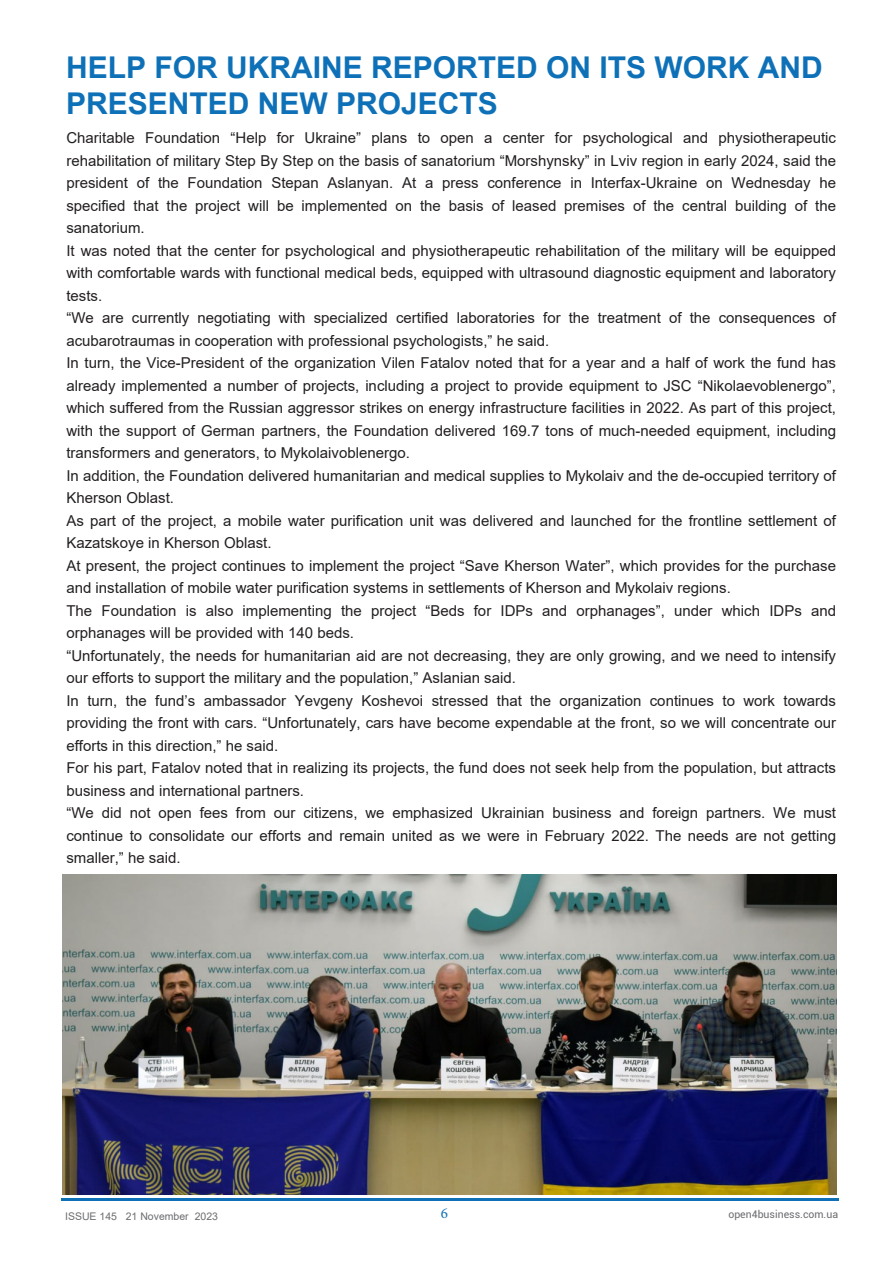
<style>
.page{position:relative;width:893px;height:1263px;background:#fff}
.page>*{position:absolute;margin:0;border:0;box-sizing:border-box;transform-origin:0 0}
.t1{font:700 30px/36px "Arial";color:#0e71b8}
.t2{font:15px/22.5px "Arial";color:#231f20}
.t3{font:15px "Minion Pro";color:#0e71b8}
.t4{font:10.5px "Arial";color:#6c6d70}
.t5{font:10.5px "Roboto";color:#6c6d70}
</style>
<div class="page">
<hr style="left:61px;top:1198px;width:778px;height:3px;background:#0e71b8">
<img style="left:63px;top:875px;width:773px;height:320px">
<h1 class="t1" style="left:66px;top:50px;width:758px">HELP FOR UKRAINE REPORTED ON ITS WORK AND<br>PRESENTED NEW PROJECTS</h1>
<p class="t2" style="left:66px;top:126px;width:771px">Charitable Foundation “Help for Ukraine” plans to open a center for psychological and physiotherapeutic rehabilitation of military Step By Step on the basis of sanatorium “Morshynsky” in Lviv region in early 2024, said the president of the Foundation Stepan Aslanyan. At a press conference in Interfax-Ukraine on Wednesday he specified that the project will be implemented on the basis of leased premises of the central building of the sanatorium.<br>It was noted that the center for psychological and physiotherapeutic rehabilitation of the military will be equipped with comfortable wards with functional medical beds, equipped with ultrasound diagnostic equipment and laboratory tests.<br>“We are currently negotiating with specialized certified laboratories for the treatment of the consequences of acubarotraumas in cooperation with professional psychologists,” he said.<br>In turn, the Vice-President of the organization Vilen Fatalov noted that for a year and a half of work the fund has already implemented a number of projects, including a project to provide equipment to JSC “Nikolaevoblenergo”, which suffered from the Russian aggressor strikes on energy infrastructure facilities in 2022. As part of this project, with the support of German partners, the Foundation delivered 169.7 tons of much-needed equipment, including transformers and generators, to Mykolaivoblenergo.<br>In addition, the Foundation delivered humanitarian and medical supplies to Mykolaiv and the de-occupied territory of Kherson Oblast.<br>As part of the project, a mobile water purification unit was delivered and launched for the frontline settlement of Kazatskoye in Kherson Oblast.<br>At present, the project continues to implement the project “Save Kherson Water”, which provides for the purchase and installation of mobile water purification systems in settlements of Kherson and Mykolaiv regions.<br>The Foundation is also implementing the project “Beds for IDPs and orphanages”, under which IDPs and orphanages will be provided with 140 beds.<br>“Unfortunately, the needs for humanitarian aid are not decreasing, they are only growing, and we need to intensify our efforts to support the military and the population,” Aslanian said.<br>In turn, the fund’s ambassador Yevgeny Koshevoi stressed that the organization continues to work towards providing the front with cars. “Unfortunately, cars have become expendable at the front, so we will concentrate our efforts in this direction,” he said.<br>For his part, Fatalov noted that in realizing its projects, the fund does not seek help from the population, but attracts business and international partners.<br>“We did not open fees from our citizens, we emphasized Ukrainian business and foreign partners. We must continue to consolidate our efforts and remain united as we were in February 2022. The needs are not getting smaller,” he said.</p>
<p class="t4" style="left:65px;top:1209px;width:154px">ISSUE 145 21 November 2023</p>
<p class="t3" style="left:441px;top:1203px;width:9px">6</p>
<p class="t5" style="left:728px;top:1207px;width:111px">open4business.com.ua</p>
</div>
